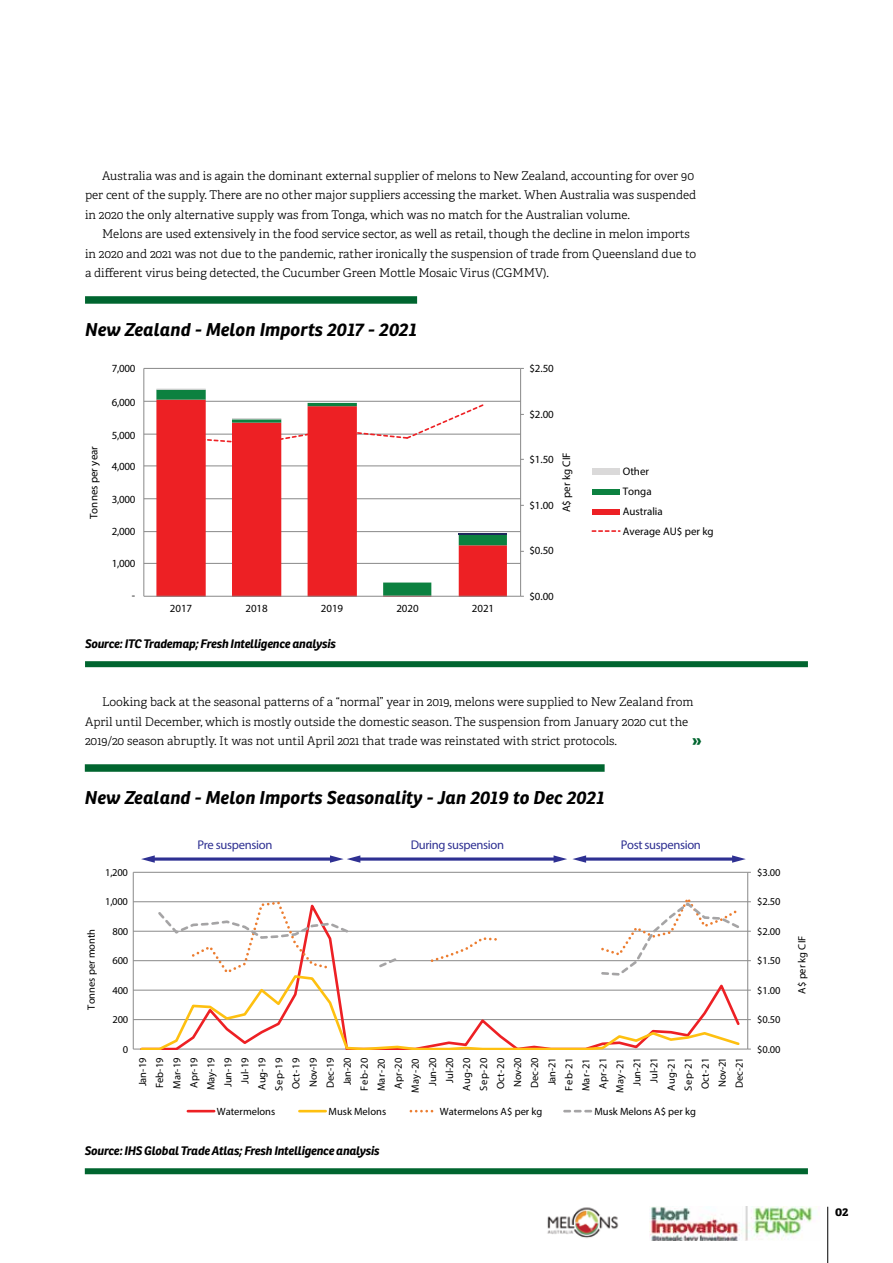
<style>
.page{position:relative;width:893px;height:1263px;background:#fff}
.page>*{position:absolute;margin:0;border:0;box-sizing:border-box;transform-origin:0 0}
.t1{font:700 21.6px "Adelle";color:#00652f}
.t2{font:italic 700 18px "Ronnia";color:#000}
.t3{font:700 13.5px "Adelle";color:#000}
.t4{font:12.6px "Calibri";letter-spacing:-.025em;color:#2e3092}
.t5{font:300 12px/19.5px "Adelle";color:#000}
.t6{font:italic 700 12px "Ronnia";letter-spacing:-.025em;color:#000}
.t7{font:10.95px/19.6px "Calibri";letter-spacing:-.005em;color:#000}
.t8{font:700 10.95px "Calibri";color:#000}
.t9{font:10.5px/17.1px "Calibri";color:#000;text-align:right}
.t10{font:700 10.5px "Calibri";color:#000}
</style>
<div class="page">
<hr style="left:827px;top:1207px;width:1px;height:56px;background:#000">
<img style="left:547px;top:1207px;width:72px;height:31px">
<img style="left:649px;top:1207px;width:164px;height:34px">
<div style="left:85px;top:296px;width:332px;height:8px;background:#00652f"></div>
<div style="left:85px;top:661px;width:723px;height:6px;background:#00652f"></div>
<hr style="left:144px;top:563px;width:377px;height:1px;background:#898989">
<hr style="left:144px;top:531px;width:377px;height:1px;background:#898989">
<hr style="left:144px;top:498px;width:377px;height:1px;background:#898989">
<hr style="left:144px;top:466px;width:377px;height:1px;background:#898989">
<hr style="left:144px;top:434px;width:377px;height:1px;background:#898989">
<hr style="left:144px;top:401px;width:377px;height:1px;background:#898989">
<hr style="left:144px;top:368px;width:377px;height:1px;background:#898989">
<svg style="left:156px;top:390px;width:351px;height:206px"></svg>
<hr style="left:459px;top:533px;width:48px;height:1px;background:#1f295c">
<hr style="left:156px;top:389px;width:50px;height:1px;background:#c9c9c9">
<hr style="left:520px;top:368px;width:1px;height:228px;background:#898989">
<hr style="left:144px;top:368px;width:1px;height:228px;background:#898989">
<hr style="left:144px;top:596px;width:377px;height:1px;background:#898989">
<svg style="left:181px;top:404px;width:302px;height:40px"></svg>
<div style="left:592px;top:469px;width:28px;height:6px;background:#dad9d9"></div>
<div style="left:592px;top:489px;width:28px;height:6px;background:#0c8140"></div>
<div style="left:592px;top:509px;width:28px;height:6px;background:#ed2024"></div>
<svg style="left:591px;top:530px;width:30px;height:2px"></svg>
<div style="left:85px;top:764px;width:520px;height:8px;background:#00652f"></div>
<div style="left:85px;top:1168px;width:723px;height:6px;background:#00652f"></div>
<hr style="left:133px;top:1019px;width:615px;height:1px;background:#898989">
<hr style="left:133px;top:990px;width:615px;height:1px;background:#898989">
<hr style="left:133px;top:960px;width:615px;height:1px;background:#898989">
<hr style="left:133px;top:931px;width:615px;height:1px;background:#898989">
<hr style="left:133px;top:901px;width:615px;height:1px;background:#898989">
<hr style="left:133px;top:872px;width:615px;height:1px;background:#898989">
<hr style="left:747px;top:872px;width:1px;height:177px;background:#898989">
<hr style="left:133px;top:872px;width:1px;height:177px;background:#898989">
<hr style="left:133px;top:1049px;width:615px;height:1px;background:#898989">
<svg style="left:139px;top:976px;width:603px;height:73px"></svg>
<svg style="left:158px;top:899px;width:581px;height:77px"></svg>
<hr style="left:188px;top:1110px;width:26px;height:2px;background:#ed2024">
<hr style="left:299px;top:1110px;width:27px;height:2px;background:#fec010">
<svg style="left:410px;top:1110px;width:23px;height:2px"></svg>
<svg style="left:563px;top:1110px;width:29px;height:2px"></svg>
<svg style="left:155px;top:857px;width:175px;height:4px"></svg>
<svg style="left:141px;top:855px;width:14px;height:8px"></svg>
<svg style="left:360px;top:857px;width:194px;height:4px"></svg>
<svg style="left:330px;top:855px;width:30px;height:8px"></svg>
<svg style="left:586px;top:857px;width:146px;height:4px"></svg>
<svg style="left:554px;top:855px;width:32px;height:8px"></svg>
<svg style="left:732px;top:855px;width:14px;height:8px"></svg>
<p class="t5" style="left:85px;top:166px;width:613px;text-indent:17px">Australia was and is again the dominant external supplier of melons to New Zealand, accounting for over 90 per cent of the supply. There are no other major suppliers accessing the market. When Australia was suspended in 2020 the only alternative supply was from Tonga, which was no match for the Australian volume.</p>
<p class="t5" style="left:85px;top:224px;width:613px;text-indent:17px">Melons are used extensively in the food service sector, as well as retail, though the decline in melon imports in 2020 and 2021 was not due to the pandemic, rather ironically the suspension of trade from Queensland due to a different virus being detected, the Cucumber Green Mottle Mosaic Virus (CGMMV).</p>
<h2 class="t2" style="left:85px;top:318px;width:334px">New Zealand - Melon Imports 2017 - 2021</h2>
<p class="t7" style="left:112px;top:359px;width:25px">7,000</p>
<p class="t7" style="left:112px;top:392px;width:25px">6,000</p>
<p class="t8" style="left:87px;top:519px;width:74px;rotate:-90deg">Tonnes per year</p>
<p class="t7" style="left:112px;top:425px;width:25px">5,000</p>
<p class="t7" style="left:112px;top:456px;width:25px">4,000</p>
<p class="t7" style="left:112px;top:489px;width:25px">3,000</p>
<p class="t7" style="left:112px;top:522px;width:25px">2,000</p>
<p class="t7" style="left:112px;top:553px;width:25px">1,000</p>
<p class="t7" style="left:132px;top:585px;width:5px">-</p>
<p class="t7" style="left:170px;top:598px;width:24px">2017</p>
<p class="t7" style="left:245px;top:598px;width:24px">2018</p>
<p class="t7" style="left:321px;top:598px;width:24px">2019</p>
<p class="t7" style="left:396px;top:598px;width:24px">2020</p>
<p class="t7" style="left:472px;top:598px;width:24px">2021</p>
<p class="t6" style="left:85px;top:636px;width:253px">Source: ITC Trademap; Fresh Intelligence analysis</p>
<p class="t7" style="left:529px;top:359px;width:26px">$2.50</p>
<p class="t7" style="left:529px;top:404px;width:26px">$2.00</p>
<p class="t7" style="left:529px;top:450px;width:26px">$1.50</p>
<p class="t7" style="left:529px;top:495px;width:26px">$1.00</p>
<p class="t7" style="left:529px;top:541px;width:26px">$0.50</p>
<p class="t7" style="left:529px;top:586px;width:26px">$0.00</p>
<p class="t8" style="left:560px;top:512px;width:62px;rotate:-90deg">A$ per kg CIF</p>
<p class="t7" style="left:623px;top:461px;width:41px">Other<br>Tonga<br>Australia</p>
<p class="t7" style="left:623px;top:522px;width:92px">Average AU$ per kg</p>
<p class="t5" style="left:85px;top:692px;width:610px;text-indent:17px">Looking back at the seasonal patterns of a “normal” year in 2019, melons were supplied to New Zealand from<br>April until December, which is mostly outside the domestic season. The suspension from January 2020 cut the<br>2019/20 season abruptly. It was not until April 2021 that trade was reinstated with strict protocols.</p>
<h1 class="t1" style="left:692px;top:726px;width:12px">»</h1>
<h2 class="t2" style="left:85px;top:786px;width:521px">New Zealand - Melon Imports Seasonality - Jan 2019 to Dec 2021</h2>
<p class="t10" style="left:85px;top:1010px;width:82px;rotate:-90deg">Tonnes per month</p>
<p class="t9" style="left:105px;top:863px;width:24px">1,200</p>
<p class="t9" style="left:105px;top:893px;width:24px">1,000</p>
<p class="t9" style="left:113px;top:922px;width:17px">800</p>
<p class="t9" style="left:113px;top:952px;width:17px">600</p>
<p class="t9" style="left:113px;top:981px;width:17px">400</p>
<p class="t9" style="left:113px;top:1011px;width:17px">200</p>
<p class="t9" style="left:123px;top:1040px;width:7px">0</p>
<p class="t4" style="left:197px;top:837px;width:76px">Pre suspension</p>
<p class="t4" style="left:411px;top:837px;width:95px">During suspension</p>
<p class="t4" style="left:621px;top:837px;width:82px">Post suspension</p>
<p class="t9" style="left:134px;top:1093px;width:37px;rotate:-90deg">Jan-19<br>Feb-19<br>Mar-19<br>Apr-19<br>May-19<br>Jun-19<br>Jul-19<br>Aug-19<br>Sep-19<br>Oct-19<br>Nov-19<br>Dec-19<br>Jan-20<br>Feb-20<br>Mar-20<br>Apr-20<br>May-20<br>Jun-20<br>Jul-20<br>Aug-20<br>Sep-20<br>Oct-20<br>Nov-20<br>Dec-20<br>Jan-21<br>Feb-21<br>Mar-21<br>Apr-21<br>May-21<br>Jun-21<br>Jul-21<br>Aug-21<br>Sep-21<br>Oct-21<br>Nov-21<br>Dec-21</p>
<p class="t9" style="left:217px;top:1102px;width:60px">Watermelons</p>
<p class="t9" style="left:329px;top:1102px;width:59px">Musk Melons</p>
<p class="t9" style="left:440px;top:1102px;width:104px">Watermelons A$ per kg</p>
<p class="t9" style="left:594px;top:1102px;width:103px">Musk Melons A$ per kg</p>
<p class="t6" style="left:85px;top:1143px;width:296px">Source: IHS Global Trade Atlas; Fresh Intelligence analysis</p>
<p class="t9" style="left:757px;top:864px;width:25px">$3.00</p>
<p class="t9" style="left:757px;top:893px;width:25px">$2.50</p>
<p class="t9" style="left:757px;top:923px;width:25px">$2.00</p>
<p class="t9" style="left:757px;top:952px;width:25px">$1.50</p>
<p class="t9" style="left:757px;top:981px;width:25px">$1.00</p>
<p class="t9" style="left:757px;top:1011px;width:25px">$0.50</p>
<p class="t9" style="left:757px;top:1040px;width:25px">$0.00</p>
<p class="t10" style="left:795px;top:993px;width:59px;rotate:-90deg">A$ per kg CIF</p>
<p class="t3" style="left:835px;top:1203px;width:15px">02</p>
</div>
